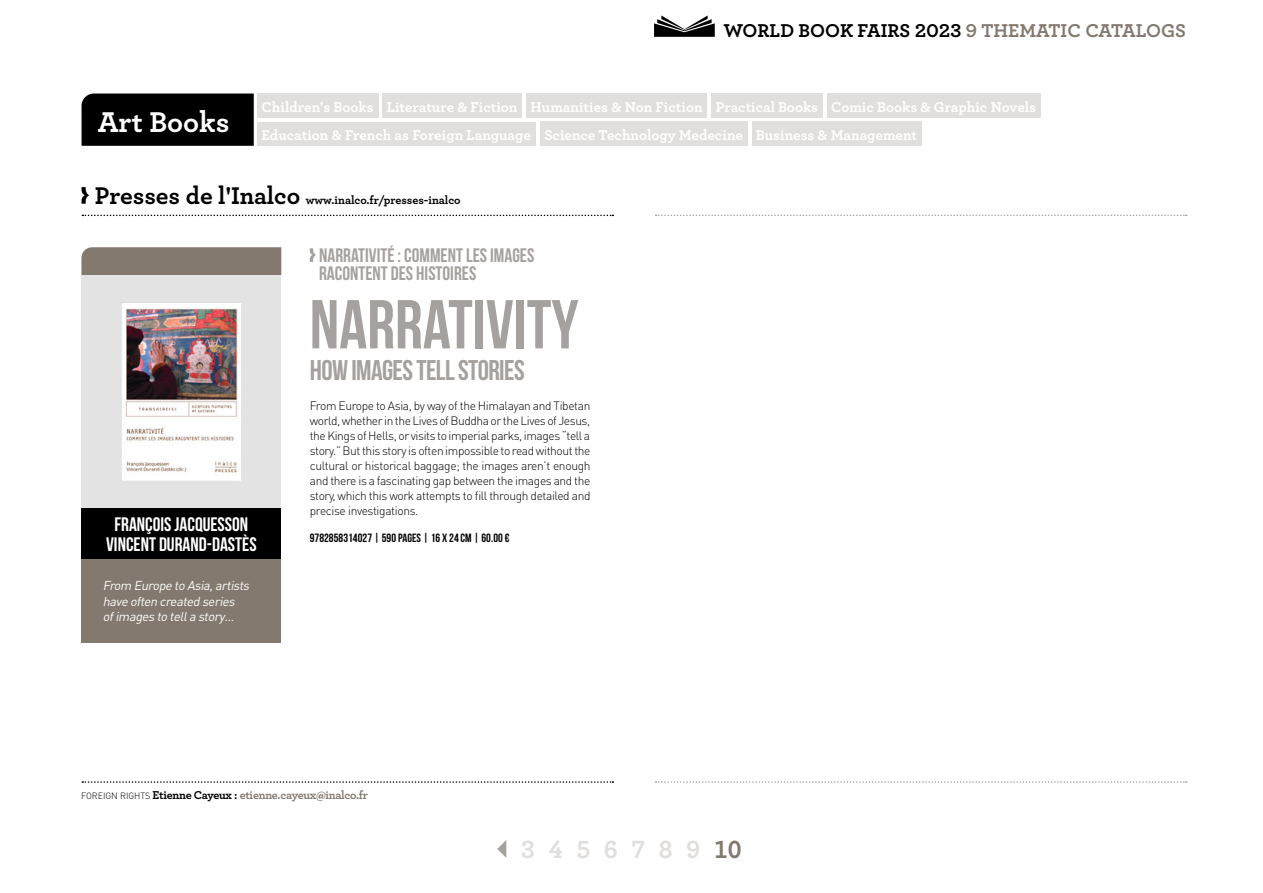
<style>
.page{position:relative;width:1263px;height:893px;background:#fff}
.page>*{position:absolute;margin:0;border:0;box-sizing:border-box;transform-origin:0 0}
.t1{font:69px "Bebas Neue";color:#a5a19e}
.t2{font:700 30px "Archer";color:#fff}
.t3{font:28.5px "Bebas Neue";letter-spacing:-.02em;color:#a5a19e}
.t4{font:700 26.1px "Archer";color:#e1dfdd}
.t5{font:19.5px/18px "Bebas Neue";color:#a5a19e}
.t6{font:19.5px/19.5px "Bebas Neue";color:#fff;text-align:center}
.t7{font:700 19.5px "Archer";color:#000}
.t8{font:700 15px/27.9px "Archer";color:#fff}
.t9{font:italic 12.75px/15.8px "DIN Pro";color:#fff}
.t10{font:300 12px/15px "DIN Pro";letter-spacing:-.03em;color:#000;text-align:justify}
.t11{font:700 12px "Archer";letter-spacing:-.025em;color:#83796f}
.t12{font:700 12px "Archer";color:#000}
.t13{font:12px "Bebas Neue";letter-spacing:.005em;color:#000}
.s1{color:#83796f}
.s2{font-size:25.35px}
.s3{font-family:"DIN Pro";font-weight:300;font-size:9px;color:#000}
.s4{color:#000}
</style>
<div class="page">
<svg style="left:82px;top:215px;width:531px;height:1px"></svg>
<svg style="left:310px;top:248px;width:6px;height:14px"></svg>
<svg style="left:656px;top:215px;width:531px;height:1px"></svg>
<svg style="left:654px;top:15px;width:61px;height:22px"></svg>
<svg style="left:82px;top:781px;width:531px;height:2px"></svg>
<svg style="left:656px;top:781px;width:531px;height:2px"></svg>
<svg style="left:82px;top:187px;width:7px;height:17px"></svg>
<svg style="left:497px;top:840px;width:9px;height:18px"></svg>
<div style="left:81px;top:247px;width:200px;height:28px;background:#83796f"></div>
<div style="left:81px;top:275px;width:200px;height:233px;background:#e3e3e3"></div>
<img style="left:122px;top:303px;width:119px;height:178px">
<div style="left:81px;top:508px;width:200px;height:51px;background:#000"></div>
<div style="left:81px;top:559px;width:200px;height:84px;background:#83796f"></div>
<div style="left:82px;top:94px;width:172px;height:52px;background:#000"></div>
<div style="left:257px;top:94px;width:121px;height:24px;background:#e1dfdd"></div>
<div style="left:382px;top:94px;width:140px;height:24px;background:#e1dfdd"></div>
<div style="left:526px;top:94px;width:181px;height:24px;background:#e1dfdd"></div>
<div style="left:711px;top:94px;width:111px;height:24px;background:#e1dfdd"></div>
<div style="left:827px;top:94px;width:213px;height:24px;background:#e1dfdd"></div>
<div style="left:257px;top:122px;width:279px;height:24px;background:#e1dfdd"></div>
<div style="left:540px;top:122px;width:207px;height:24px;background:#e1dfdd"></div>
<div style="left:751px;top:122px;width:170px;height:24px;background:#e1dfdd"></div>
<h3 class="t7" style="left:723px;top:15px;width:464px">WORLD BOOK FAIRS 2023 <span class="s1">9 THEMATIC CATALOGS</span></h3>
<h2 class="t2" style="left:98px;top:98px;width:133px">Art Books</h2>
<p class="t8" style="left:261px;top:92px;width:776px">Children's Books Literature &amp; Fiction Humanities &amp; Non Fiction Practical Books Comic Books &amp; Graphic Novels<br>Education &amp; French as Foreign Language Science Technology Medecine Business &amp; Management</p>
<p class="t12" style="left:95px;top:190px;width:367px"><span class="s2">Presses de l'Inalco</span> www.inalco.fr/presses-inalco</p>
<h3 class="t6" style="left:106px;top:514px;width:152px">FRANÇOIS JACQUESSON<br>VINCENT DURAND-DASTÈS</h3>
<p class="t9" style="left:103px;top:577px;width:151px">From Europe to Asia,artists have often created series ofimagesto tella story…</p>
<h3 class="t5" style="left:319px;top:246px;width:217px">NARRATIVITÉ : COMMENT LES IMAGES<br>RACONTENT DES HISTOIRES</h3>
<h1 class="t1" style="left:310px;top:287px;width:270px">NARRATIVITY</h1>
<h3 class="t3" style="left:310px;top:354px;width:216px">HOW IMAGES TELL STORIES</h3>
<p class="t10" style="left:310px;top:397px;width:282px">From Europe to Asia, by way of the Himalayan and Tibetan world, whether in the Lives of Buddha or the Lives of Jesus, the Kings of Hells, or visits to imperial parks, images “tell a story.” But this story is often impossible to read without the cultural or historical baggage; the images aren’t enough and there is a fascinating gap between the images and the story, which this work attempts to fill through detailed and precise investigations.</p>
<p class="t13" style="left:310px;top:532px;width:201px">9782858314027 | 590 PAGES | 16 X 24 CM | 60.00 €</p>
<p class="t11" style="left:81px;top:786px;width:288px"><span class="s3">FOREIGN RIGHTS</span> <span class="s4">Etienne Cayeux :</span> etienne.cayeux@inalco.fr</p>
<h3 class="t4" style="left:521px;top:829px;width:222px">3 4 5 6 7 8 9 <span class="s1">10</span></h3>
</div>
